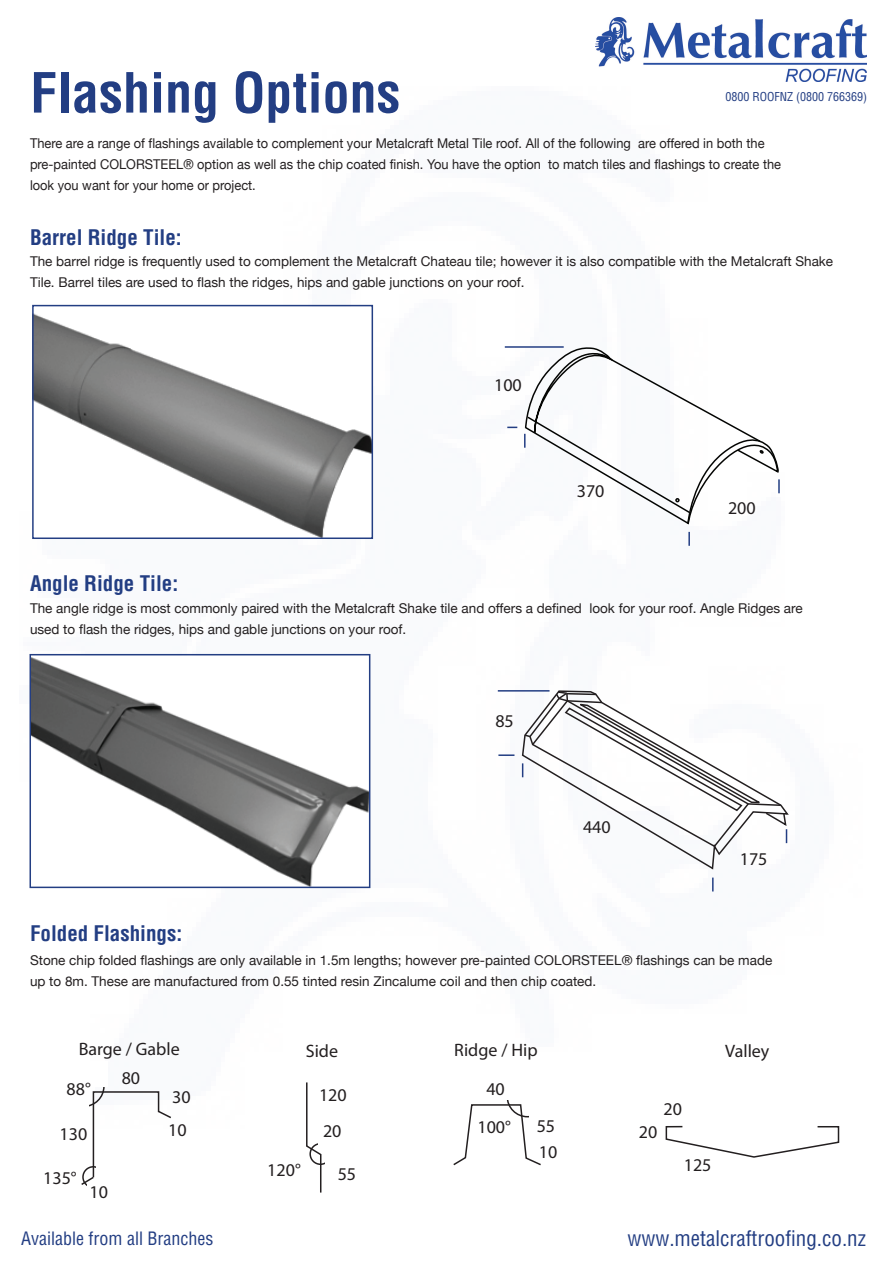
<style>
.page{position:relative;width:893px;height:1263px;background:#fff}
.page>*{position:absolute;margin:0;border:0;box-sizing:border-box;transform-origin:0 0}
.t1{font:700 condensed 54px "Helvetica";color:#233e83}
.t2{font:700 condensed 21px "Helvetica";color:#233e83}
.t3{font:condensed 21px "Helvetica";color:#233e83}
.t4{font:18px/37.8px "Myriad Pro";color:#231f20;text-align:center}
.t5{font:condensed 18px "Helvetica";color:#233e83}
.t6{font:13.5px/21px "Helvetica Neue";color:#231f20}
.t7{font:13.5px/21px "Helvetica Neue";color:#231f20;scale:.95 1}
.t8{font:condensed 12px "Helvetica";color:#233e83}
</style>
<div class="page">
<img style="left:595px;top:17px;width:271px;height:64px">
<svg style="left:306px;top:1082px;width:16px;height:111px"></svg>
<svg style="left:453px;top:1103px;width:88px;height:63px"></svg>
<svg style="left:81px;top:1091px;width:90px;height:95px"></svg>
<svg style="left:665px;top:1125px;width:175px;height:33px"></svg>
<svg style="left:521px;top:755px;width:268px;height:115px"></svg>
<hr style="left:498px;top:690px;width:52px;height:2px;background:#233e83">
<svg style="left:498px;top:754px;width:16px;height:2px"></svg>
<svg style="left:712px;top:877px;width:2px;height:14px"></svg>
<svg style="left:522px;top:690px;width:265px;height:158px"></svg>
<hr style="left:505px;top:346px;width:59px;height:2px;background:#233e83">
<svg style="left:688px;top:532px;width:2px;height:14px"></svg>
<svg style="left:523px;top:346px;width:257px;height:179px"></svg>
<img style="left:33px;top:657px;width:334px;height:228px">
<img style="left:35px;top:314px;width:335px;height:222px">
<div style="left:30px;top:654px;width:340px;height:234px;border:2px solid #233e83"></div>
<div style="left:32px;top:305px;width:341px;height:234px;border:2px solid #233e83"></div>
<div style="left:506px;top:1076px;width:42px;height:41px;border:2px solid #231f20;border-radius:50%"></div>
<div style="left:63px;top:1065px;width:42px;height:42px;border:2px solid #231f20;border-radius:50%"></div>
<div style="left:309px;top:1143px;width:22px;height:22px;border:2px solid #231f20;border-radius:50%"></div>
<div style="left:82px;top:1166px;width:22px;height:22px;border:2px solid #231f20;border-radius:50%"></div>
<div style="left:60px;top:1062px;width:48px;height:25px;background:#fff"></div>
<div style="left:53px;top:1073px;width:36px;height:41px;background:#fff"></div>
<div style="left:97px;top:1157px;width:25px;height:33px;background:#fff"></div>
<div style="left:87px;top:1183px;width:26px;height:23px;background:#fff"></div>
<div style="left:318px;top:1142px;width:34px;height:7px;background:#fff"></div>
<div style="left:325px;top:1141px;width:13px;height:31px;background:#fff"></div>
<div style="left:497px;top:1067px;width:64px;height:33px;background:#fff"></div>
<div style="left:529px;top:1083px;width:34px;height:59px;background:#fff"></div>
<h1 class="t1" style="left:30px;top:60px;width:372px">Flashing Options</h1>
<p class="t8" style="left:725px;top:89px;width:143px">0800 ROOFNZ (0800 766369)</p>
<p class="t7" style="left:30px;top:132px;width:792px">There are a range of flashings available to complement your Metalcraft Metal Tile roof. All of the following are offered in both the pre-painted COLORSTEEL® option as well as the chip coated finish. You have the option to match tiles and flashings to create the look you want for your home or project.</p>
<h2 class="t2" style="left:30px;top:224px;width:153px">Barrel Ridge Tile:</h2>
<p class="t6" style="left:30px;top:251px;width:805px">The barrel ridge is frequently used to complement the Metalcraft Chateau tile; however it is also compatible with the Metalcraft Shake<br>Tile. Barrel tiles are used to flash the ridges, hips and gable junctions on your roof.</p>
<h2 class="t2" style="left:30px;top:571px;width:150px">Angle Ridge Tile:</h2>
<h3 class="t4" style="left:494px;top:365px;width:29px">100</h3>
<h3 class="t4" style="left:577px;top:472px;width:29px">370</h3>
<h3 class="t4" style="left:728px;top:489px;width:29px">200</h3>
<p class="t6" style="left:30px;top:597px;width:774px">The angle ridge is most commonly paired with the Metalcraft Shake tile and offers a defined look for your roof. Angle Ridges are used to flash the ridges, hips and gable junctions on your roof.</p>
<h2 class="t2" style="left:30px;top:920px;width:154px">Folded Flashings:</h2>
<h3 class="t4" style="left:495px;top:702px;width:20px">85</h3>
<h3 class="t4" style="left:583px;top:807px;width:29px">440</h3>
<h3 class="t4" style="left:740px;top:839px;width:29px">175</h3>
<p class="t6" style="left:30px;top:950px;width:744px">Stone chip folded flashings are only available in 1.5m lengths; however pre-painted COLORSTEEL® flashings can be made up to 8m. These are manufactured from 0.55 tinted resin Zincalume coil and then chip coated.</p>
<h3 class="t4" style="left:79px;top:1030px;width:103px">Barge / Gable</h3>
<h3 class="t4" style="left:306px;top:1032px;width:34px">Side</h3>
<h3 class="t4" style="left:454px;top:1030px;width:85px">Ridge / Hip</h3>
<h3 class="t4" style="left:725px;top:1032px;width:46px">Valley</h3>
<h3 class="t4" style="left:67px;top:1070px;width:26px">88°</h3>
<h3 class="t4" style="left:60px;top:1115px;width:29px">130</h3>
<h3 class="t4" style="left:43px;top:1159px;width:35px">135°</h3>
<h3 class="t4" style="left:90px;top:1172px;width:20px">10</h3>
<h3 class="t4" style="left:122px;top:1059px;width:20px">80</h3>
<h3 class="t4" style="left:172px;top:1077px;width:20px">30</h3>
<h3 class="t4" style="left:319px;top:1076px;width:29px">120</h3>
<h3 class="t4" style="left:168px;top:1111px;width:20px">10</h3>
<h3 class="t4" style="left:323px;top:1112px;width:20px">20</h3>
<h3 class="t4" style="left:267px;top:1150px;width:35px">120°</h3>
<h3 class="t4" style="left:338px;top:1154px;width:20px">55</h3>
<h3 class="t4" style="left:477px;top:1070px;width:35px">40<br>100°</h3>
<h3 class="t4" style="left:664px;top:1090px;width:20px">20</h3>
<h3 class="t4" style="left:537px;top:1112px;width:22px;line-height:26.4px;text-align:left">55<br>10</h3>
<h3 class="t4" style="left:639px;top:1112px;width:20px">20</h3>
<h3 class="t4" style="left:684px;top:1146px;width:29px">125</h3>
<h3 class="t5" style="left:21px;top:1227px;width:194px">Available from all Branches</h3>
<h2 class="t3" style="left:627px;top:1225px;width:240px">www.metalcraftroofing.co.nz</h2>
</div>
